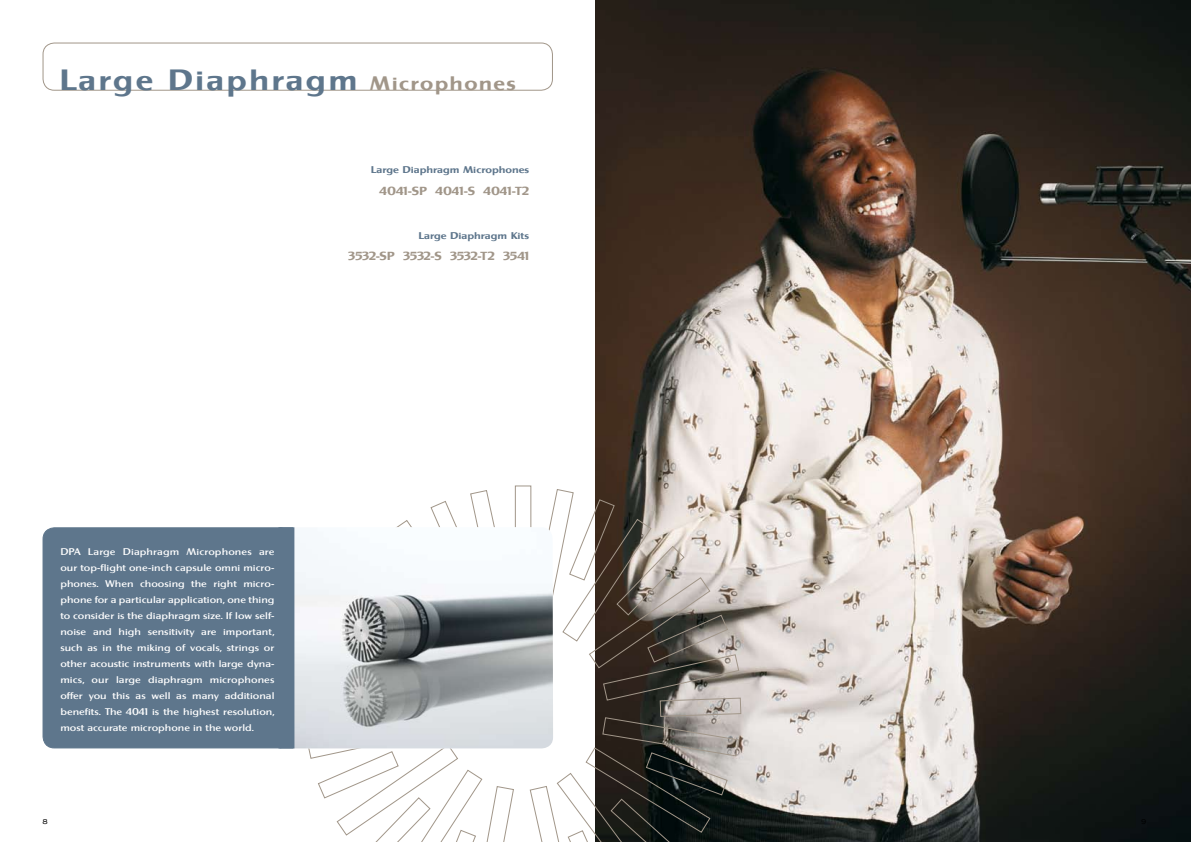
<style>
.page{position:relative;width:1191px;height:842px;background:#fff}
.page>*{position:absolute;margin:0;border:0;box-sizing:border-box;transform-origin:0 0}
.t1{font:700 30px "TF Grange";letter-spacing:.075em;color:#5e768c}
.t2{font:700 12px "TF Grange";letter-spacing:-.04em;color:#a19689}
.t3{font:700 12px "TF Grange";letter-spacing:-.01em;color:#a19689}
.t4{font:500 10px/16px "TF Grange";color:#fff;text-align:justify}
.t5{font:700 10px "TF Grange";color:#5e768c}
.s1{font-size:20px;color:#a19689}
</style>
<div class="page">
<img style="left:595px;top:0;width:596px;height:842px">
<svg style="left:304px;top:486px;width:437px;height:356px"></svg>
<img style="left:294px;top:527px;width:259px;height:221px">
<div style="left:43px;top:528px;width:248px;height:220px;background:#5e768c;border-radius:11px"></div>
<div style="left:43px;top:527px;width:248px;height:221px;border:1px solid #5e768c;border-radius:11px"></div>
<div style="left:280px;top:527px;width:14px;height:221px;background:#5e768c"></div>
<div style="left:278px;top:527px;width:15px;height:221px;background:#5e768c"></div>
<div style="left:43px;top:43px;width:510px;height:48px;border:1px solid #a19689;border-radius:11px"></div>
<h1 class="t1" style="left:60px;top:62px;width:458px">Large Diaphragm <span class="s1">Microphones</span></h1>
<p class="t5" style="left:371px;top:164px;width:160px">Large Diaphragm Microphones</p>
<p class="t3" style="left:379px;top:184px;width:151px">4041-SP 4041-S 4041-T2</p>
<p class="t5" style="left:418px;top:229px;width:112px">Large Diaphragm Kits</p>
<p class="t2" style="left:348px;top:249px;width:182px">3532-SP 3532-S 3532-T2 3541</p>
<p class="t4" style="left:60px;top:543px;width:216px">DPA Large Diaphragm Microphones are our top-flight one-inch capsule omni micro&shy;phones. When choosing the right micro&shy;phone for a particular application, one thing to consider is the diaphragm size. If low self&shy;noise and high sensitivity are important, such as in the miking of vocals, strings or other acoustic instruments with large dyna&shy;mics, our large diaphragm microphones offer you this as well as many additional benefits. The 4041 is the highest resolution, most accurate microphone in the world.</p>
</div>
